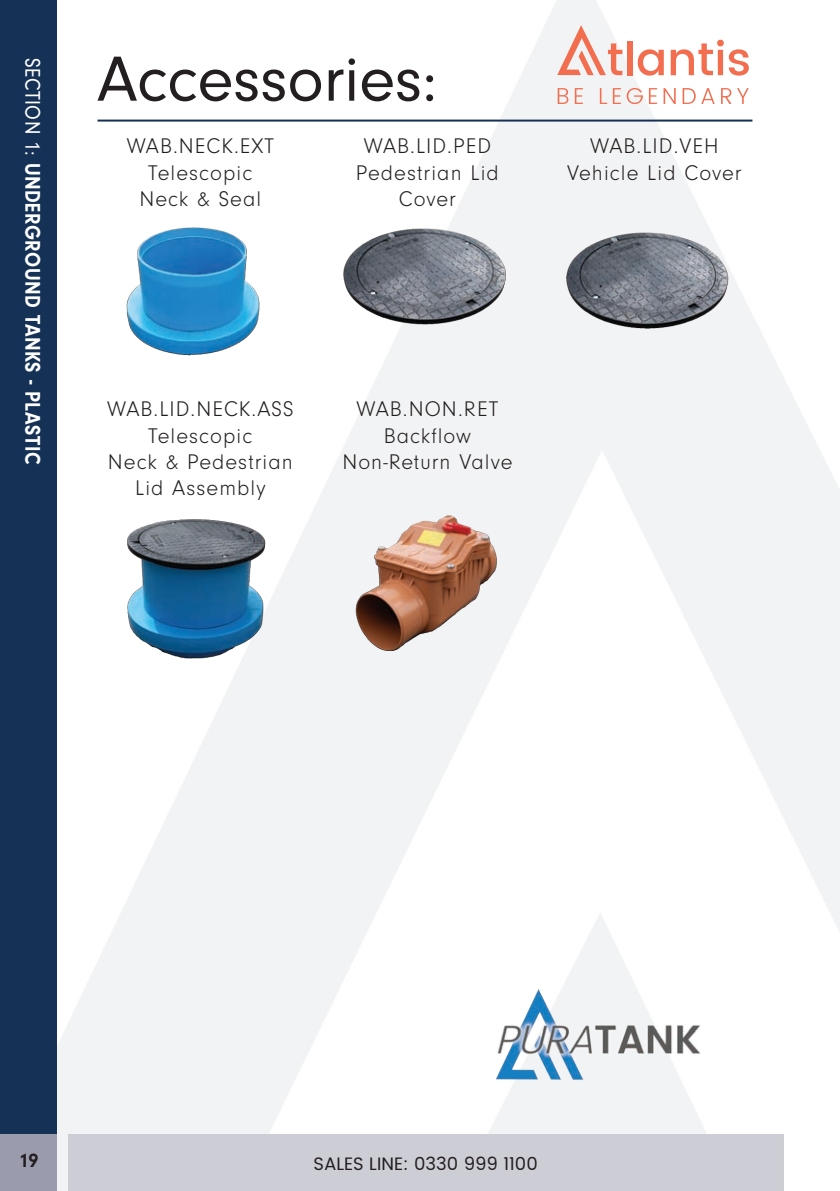
<style>
.page{position:relative;width:840px;height:1191px;background:#fff}
.page>*{position:absolute;margin:0;border:0;box-sizing:border-box;transform-origin:0 0}
.t1{font:66px "Neuzeit Gro T";color:#231f20}
.t2{font:22px/26.4px "Neuzeit Gro T Ligh";letter-spacing:.05em;color:#231f20;text-align:center}
.t3{font:700 22px "Neuzeit Gro T";letter-spacing:.025em;color:#fff;scale:.9 1}
.t4{font:700 20px "Neuzeit Gro T";color:#231f20}
.t5{font:18px "Poppins";color:#231f20}
.s1{font-weight:400}
</style>
<div class="page">
<img style="left:57px;top:0;width:781px;height:1191px">
<div style="left:0;top:0;width:57px;height:1134px;background:#153256"></div>
<div style="left:0;top:1134px;width:57px;height:57px;background:#9a9bad"></div>
<div style="left:68px;top:1134px;width:714px;height:57px;background:#cdcdd6"></div>
<hr style="left:97px;top:120px;width:655px;height:2px;background:#153256">
<div style="left:627px;top:41px;width:5px;height:34px;background:#f36d4f"></div>
<svg style="left:637px;top:49px;width:26px;height:27px"></svg>
<svg style="left:670px;top:40px;width:78px;height:36px"></svg>
<svg style="left:557px;top:25px;width:65px;height:50px"></svg>
<svg style="left:557px;top:88px;width:191px;height:16px"></svg>
<img style="left:324px;top:198px;width:207px;height:169px">
<img style="left:550px;top:202px;width:207px;height:165px">
<img style="left:324px;top:492px;width:207px;height:185px">
<img style="left:96px;top:212px;width:207px;height:155px">
<img style="left:97px;top:493px;width:207px;height:185px">
<img style="left:485px;top:981px;width:219px;height:104px">
<p class="t3" style="left:46px;top:58px;width:453px;rotate:90deg"><span class="s1">SECTION 1:</span> UNDERGROUND TANKS - PLASTIC</p>
<h1 class="t1" style="left:97px;top:39px;width:341px">Accessories:</h1>
<p class="t2" style="left:127px;top:132px;width:149px">WAB.NECK.EXT<br>Telescopic<br>Neck &amp; Seal</p>
<p class="t2" style="left:356px;top:132px;width:144px">WAB.LID.PED<br>Pedestrian Lid<br>Cover</p>
<p class="t2" style="left:566px;top:132px;width:176px">WAB.LID.VEH<br>Vehicle Lid Cover</p>
<p class="t2" style="left:107px;top:395px;width:188px">WAB.LID.NECK.ASS<br>Telescopic<br>Neck &amp; Pedestrian<br>Lid Assembly</p>
<p class="t2" style="left:342px;top:395px;width:171px">WAB.NON.RET<br>Backflow<br>Non-Return Valve</p>
<p class="t4" style="left:19px;top:1148px;width:21px">19</p>
<p class="t5" style="left:313px;top:1150px;width:226px">SALES LINE: 0330 999 1100</p>
</div>
